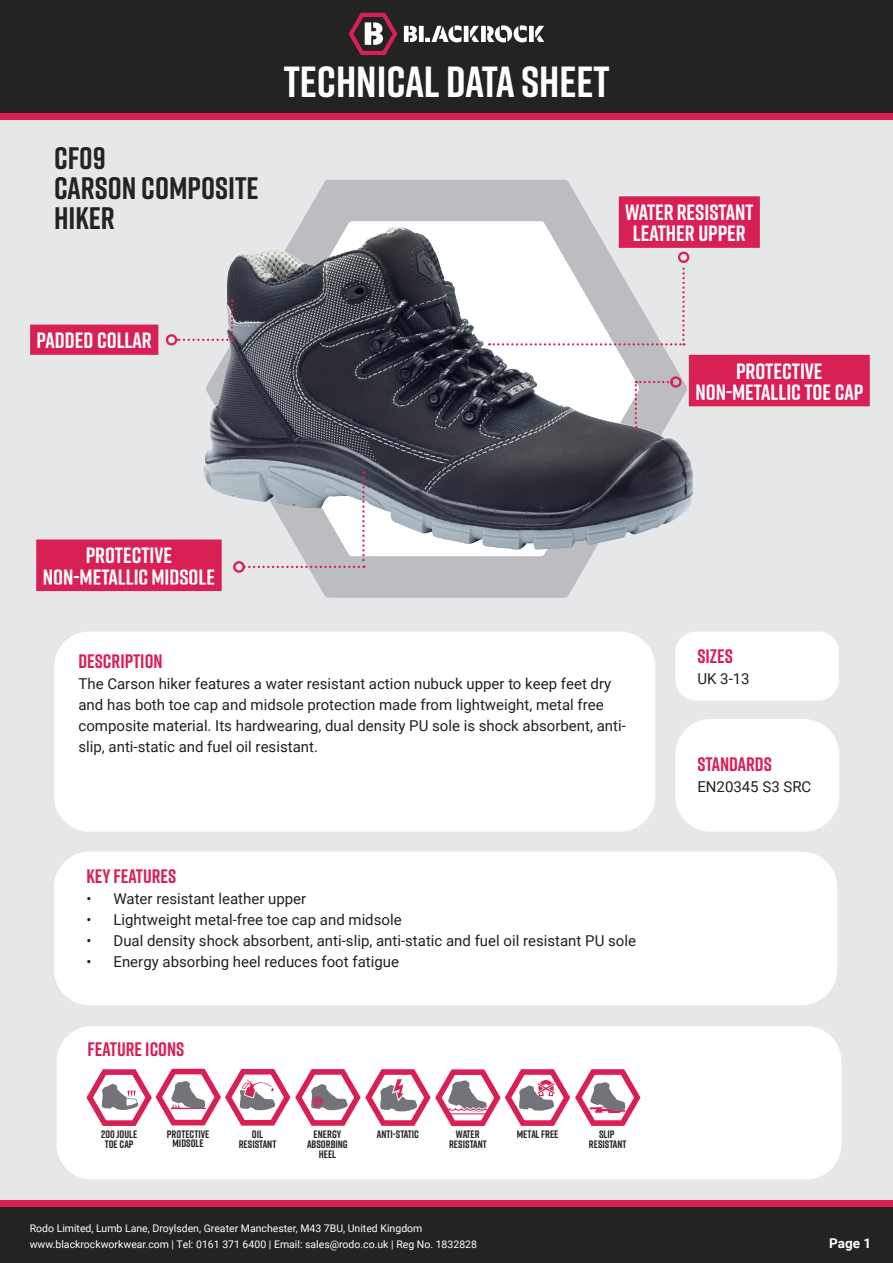
<style>
.page{position:relative;width:893px;height:1263px;background:#fff}
.page>*{position:absolute;margin:0;border:0;box-sizing:border-box;transform-origin:0 0}
.t1{font:700 43.5px "Rift";color:#fff}
.t2{font:700 31.05px/30.3px "Rift";color:#232322}
.t3{font:700 22.05px/21.3px "Rift";color:#fff;text-align:center}
.t4{font:700 19.5px "Rift";color:#d92055}
.t5{font:15px/21px "Roboto";color:#231f20}
.t6{font:700 13.5px "Roboto";color:#fff}
.t7{font:700 10.8px/9.8px "Rift";color:#232322;text-align:center}
.t8{font:10.5px "Roboto";color:#fff}
</style>
<div class="page">
<div style="left:0;top:0;width:893px;height:1200px;background:#e6e7e9"></div>
<svg style="left:233px;top:180px;width:454px;height:418px"></svg>
<img style="left:203px;top:227px;width:314px;height:323px">
<div style="left:54px;top:852px;width:783px;height:153px;background:#fff;border-radius:35px"></div>
<div style="left:0;top:113px;width:893px;height:6px;background:#d92055"></div>
<div style="left:0;top:0;width:893px;height:113px;background:#232322"></div>
<svg style="left:404px;top:26px;width:13px;height:16px"></svg>
<div style="left:481px;top:26px;width:5px;height:16px;background:#fff"></div>
<div style="left:419px;top:26px;width:5px;height:16px;background:#fff"></div>
<svg style="left:470px;top:26px;width:9px;height:16px"></svg>
<hr style="left:464px;top:26px;width:4px;height:16px;background:#fff">
<svg style="left:487px;top:25px;width:40px;height:17px"></svg>
<svg style="left:535px;top:26px;width:9px;height:16px"></svg>
<div style="left:529px;top:26px;width:5px;height:16px;background:#fff"></div>
<svg style="left:425px;top:25px;width:36px;height:17px"></svg>
<svg style="left:349px;top:13px;width:48px;height:42px"></svg>
<svg style="left:686px;top:352px;width:184px;height:58px;background:#da3968"></svg>
<svg style="left:36px;top:536px;width:189px;height:56px;background:#da3363"></svg>
<svg style="left:244px;top:471px;width:121px;height:97px"></svg>
<div style="left:233px;top:561px;width:12px;height:12px;border:2px solid #d92055;border-radius:50%"></div>
<svg style="left:635px;top:381px;width:37px;height:47px;background:#bfb8bd"></svg>
<div style="left:670px;top:376px;width:11px;height:12px;border:2px solid #d92055;border-radius:50%"></div>
<div style="left:0;top:1204px;width:893px;height:59px;background:#232322"></div>
<div style="left:0;top:1200px;width:893px;height:7px;background:#d92055"></div>
<div style="left:54px;top:631px;width:601px;height:201px;background:#fff;border-radius:35px"></div>
<div style="left:675px;top:719px;width:164px;height:113px;background:#fff;border-radius:35px"></div>
<div style="left:675px;top:631px;width:164px;height:70px;background:#fff;border-radius:21px"></div>
<div style="left:57px;top:1026px;width:784px;height:153px;background:#fff;border-radius:35px"></div>
<svg style="left:615px;top:193px;width:145px;height:58px;background:#da3a68"></svg>
<svg style="left:30px;top:324px;width:129px;height:31px;background:#d92659"></svg>
<svg style="left:489px;top:261px;width:196px;height:84px"></svg>
<div style="left:678px;top:252px;width:11px;height:11px;border:2px solid #d92055;border-radius:50%"></div>
<svg style="left:176px;top:300px;width:57px;height:41px"></svg>
<div style="left:166px;top:334px;width:11px;height:11px;border:2px solid #d92055;border-radius:50%"></div>
<svg style="left:86px;top:1069px;width:554px;height:57px"></svg>
<p class="t2" style="left:54px;top:142px;width:53px">CF09</p>
<p class="t2" style="left:54px;top:173px;width:206px">CARSON COMPOSITE<br>HIKER</p>
<p class="t1" style="left:284px;top:51px;width:328px">TECHNICAL DATA SHEET</p>
<p class="t3" style="left:625px;top:201px;width:130px">WATER RESISTANT<br>LEATHER UPPER</p>
<p class="t3" style="left:37px;top:330px;width:117px">PADDED COLLAR</p>
<p class="t3" style="left:695px;top:360px;width:169px">PROTECTIVE<br>NON-METALLIC TOE CAP</p>
<p class="t3" style="left:43px;top:544px;width:174px">PROTECTIVE<br>NON-METALLIC MIDSOLE</p>
<p class="t4" style="left:78px;top:647px;width:86px">DESCRIPTION</p>
<p class="t5" style="left:78px;top:673px;width:549px">The Carson hiker features a water resistant action nubuck upper to keep feet dry and has both toe cap and midsole protection made from lightweight, metal free composite material. Its hardwearing, dual density PU sole is shock absorbent, anti&shy;slip, anti-static and fuel oil resistant.</p>
<p class="t4" style="left:87px;top:862px;width:91px">KEY FEATURES</p>
<p class="t5" style="left:87px;top:887px;width:221px">• Water resistant leather upper</p>
<p class="t5" style="left:87px;top:908px;width:317px">• Lightweight metal-free toe cap and midsole</p>
<p class="t5" style="left:87px;top:929px;width:551px">• Dual density shock absorbent, anti-slip, anti-static and fuel oil resistant PU sole</p>
<p class="t5" style="left:87px;top:950px;width:314px">• Energy absorbing heel reduces foot fatigue</p>
<p class="t4" style="left:88px;top:1035px;width:98px">FEATURE ICONS</p>
<p class="t7" style="left:101px;top:1129px;width:38px">200 JOULE<br>TOE CAP</p>
<p class="t7" style="left:167px;top:1129px;width:44px">PROTECTIVE<br>MIDSOLE</p>
<p class="t7" style="left:377px;top:1129px;width:44px">ANTI-STATIC</p>
<p class="t7" style="left:456px;top:1130px;width:25px">WATER</p>
<p class="t7" style="left:517px;top:1129px;width:43px">METAL FREE</p>
<p class="t7" style="left:239px;top:1129px;width:39px">OIL<br>RESISTANT</p>
<p class="t7" style="left:307px;top:1129px;width:42px">ENERGY<br>ABSORBING<br>HEEL</p>
<p class="t7" style="left:589px;top:1129px;width:39px">SLIP<br>RESISTANT</p>
<p class="t7" style="left:449px;top:1139px;width:39px">RESISTANT</p>
<p class="t4" style="left:697px;top:642px;width:37px">SIZES</p>
<p class="t5" style="left:697px;top:668px;width:54px">UK 3-13</p>
<p class="t4" style="left:697px;top:750px;width:76px">STANDARDS</p>
<p class="t5" style="left:697px;top:775px;width:116px">EN20345 S3 SRC</p>
<p class="t8" style="left:30px;top:1221px;width:394px">Rodo Limited, Lumb Lane, Droylsden, Greater Manchester, M43 7BU, United Kingdom</p>
<p class="t8" style="left:30px;top:1237px;width:449px">www.blackrockworkwear.com | Tel: 0161 371 6400 | Email: sales@rodo.co.uk | Reg No. 1832828</p>
<p class="t6" style="left:829px;top:1234px;width:43px">Page 1</p>
</div>
